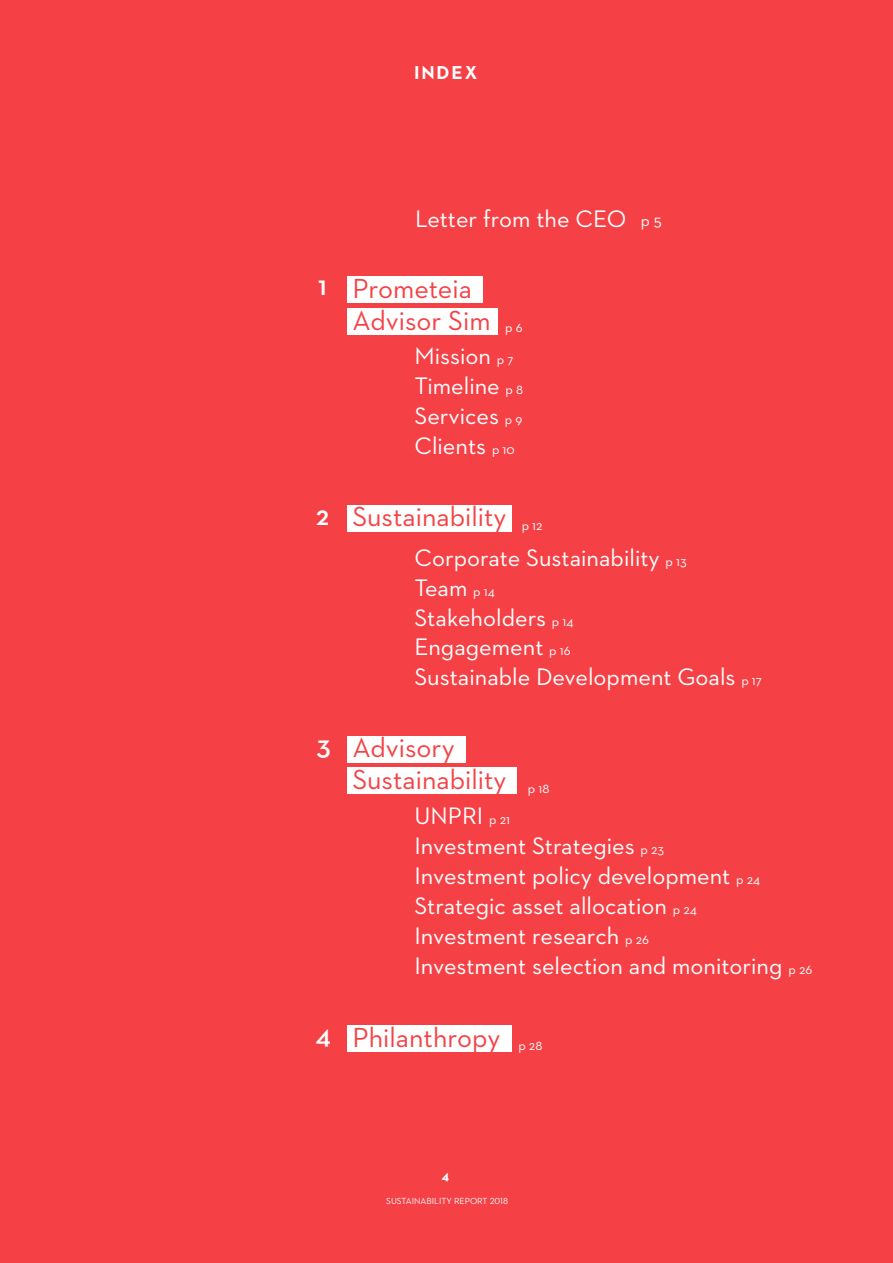
<style>
.page{position:relative;width:893px;height:1263px;background:#f54146}
.page>*{position:absolute;margin:0;border:0;box-sizing:border-box;transform-origin:0 0}
.t1{font:600 28.2px "Neutraface 2 Text";color:#fff}
.t2{font:28.05px/31.8px "Neutraface 2 Text";color:#f54146}
.t3{font:24.3px/30px "Neutraface 2 Text";color:#fff}
.t4{font:700 19.05px "Neutraface 2 Text";letter-spacing:.1em;color:#fff}
.t5{font:16.5px "Neutraface 2 Text";color:#fff}
.t6{font:13.5px "Neutraface 2 Text";color:#fff}
.t7{font:700 13.5px "Neutraface 2 Text";color:#fff}
.t8{font:9px "Neutraface 2 Text";color:#fff}
.s1{font-size:13.5px}
</style>
<div class="page">
<div style="left:347px;top:276px;width:136px;height:27px;background:#fff"></div>
<div style="left:347px;top:505px;width:164px;height:27px;background:#fff"></div>
<div style="left:347px;top:308px;width:151px;height:26px;background:#fff"></div>
<div style="left:347px;top:736px;width:119px;height:27px;background:#fff"></div>
<div style="left:347px;top:767px;width:170px;height:27px;background:#fff"></div>
<div style="left:347px;top:1025px;width:164px;height:26px;background:#fff"></div>
<p class="t4" style="left:414px;top:61px;width:65px">INDEX</p>
<p class="t3" style="left:415px;top:203px;width:213px">Letter from the CEO</p>
<p class="t5" style="left:641px;top:210px;width:23px">p 5</p>
<p class="t1" style="left:318px;top:268px;width:10px">1</p>
<p class="t2" style="left:352px;top:272px;width:140px">Prometeia<br>Advisor Sim</p>
<p class="t6" style="left:505px;top:319px;width:19px">p 6</p>
<p class="t3" style="left:414px;top:340px;width:110px">Mission <span class="s1">p 7<br></span>Timeline <span class="s1">p 8<br></span>Services <span class="s1">p 9<br></span>Clients <span class="s1">p 10</span></p>
<p class="t1" style="left:316px;top:497px;width:15px">2</p>
<p class="t2" style="left:352px;top:500px;width:156px">Sustainability</p>
<p class="t6" style="left:522px;top:517px;width:22px">p 12</p>
<p class="t3" style="left:414px;top:542px;width:349px">Corporate Sustainability <span class="s1">p 13<br></span>Team <span class="s1">p 14<br></span>Stakeholders <span class="s1">p 14<br></span>Engagement <span class="s1">p 16<br></span>Sustainable Development Goals <span class="s1">p 17</span></p>
<p class="t1" style="left:317px;top:727px;width:16px">3</p>
<p class="t2" style="left:352px;top:731px;width:156px">Advisory<br>Sustainability</p>
<p class="t6" style="left:528px;top:779px;width:23px">p 18</p>
<p class="t3" style="left:414px;top:800px;width:399px">UNPRI <span class="s1">p 21<br></span>Investment Strategies <span class="s1">p 23<br></span>Investment policy development <span class="s1">p 24<br></span>Strategic asset allocation <span class="s1">p 24<br></span>Investment research <span class="s1">p 26<br></span>Investment selection and monitoring <span class="s1">p 26</span></p>
<p class="t1" style="left:316px;top:1016px;width:17px">4</p>
<p class="t2" style="left:352px;top:1021px;width:149px">Philanthropy</p>
<p class="t6" style="left:518px;top:1037px;width:26px">p 28</p>
<p class="t7" style="left:442px;top:1166px;width:9px">4</p>
<p class="t8" style="left:386px;top:1195px;width:123px">SUSTAINABILITY REPORT 2018</p>
</div>
